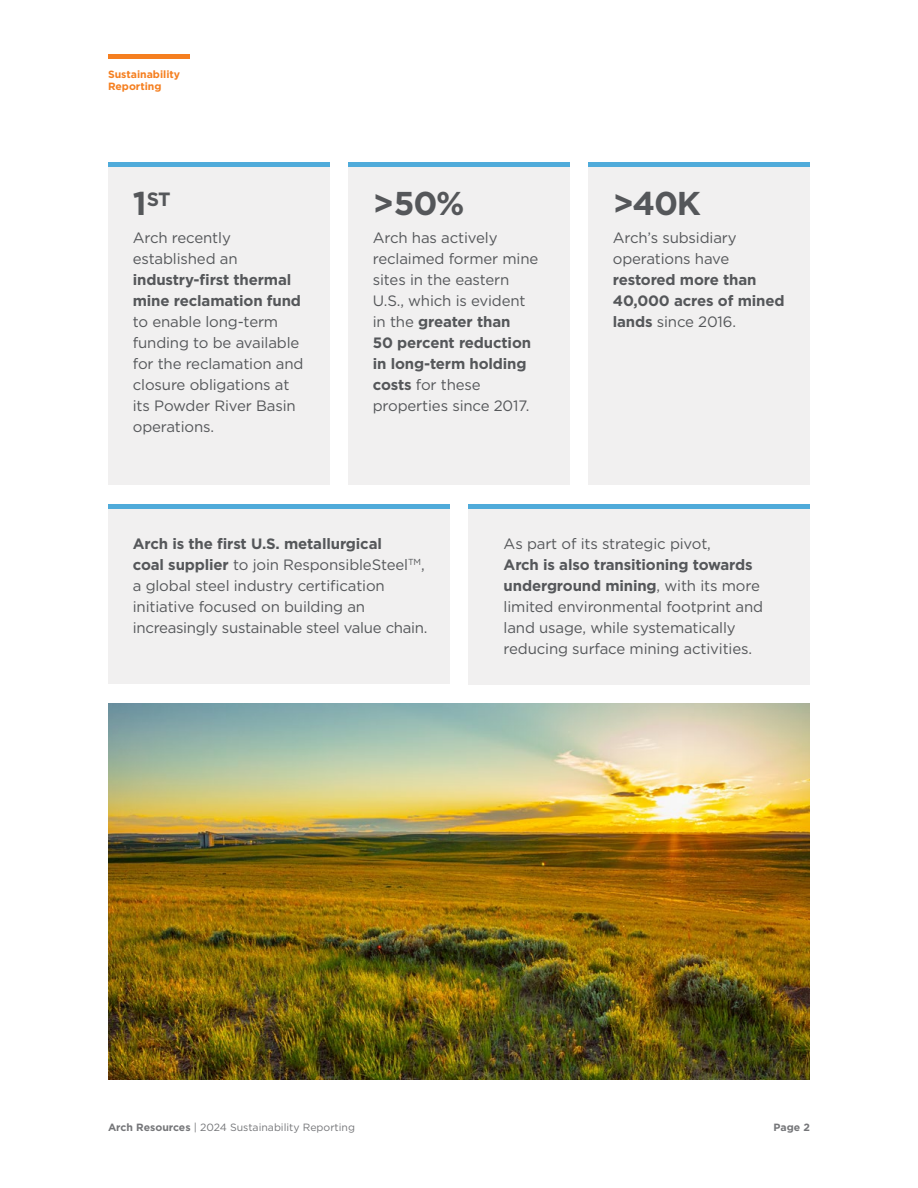
<style>
.page{position:relative;width:918px;height:1188px;background:#fff}
.page>*{position:absolute;margin:0;border:0;box-sizing:border-box;transform-origin:0 0}
.t1{font:700 33px "Gotham";color:#55575a}
.t2{font:700 19.2px "Gotham";color:#55575a}
.t3{font:15px/21px "Gotham";letter-spacing:-.01em;color:#55575a}
.t4{font:700 15px/21px "Gotham";letter-spacing:-.01em;color:#55575a}
.t5{font:10.5px "Gotham";color:#757679}
.t6{font:700 10.5px/12px "Gotham";color:#f57f20}
.t7{font:700 10.5px "Gotham";color:#757679}
.s1{font-size:33px}
.s2{font-weight:700}
.s3{font-weight:400}
</style>
<div class="page">
<hr style="left:108px;top:54px;width:82px;height:4px;background:#f57f20">
<div style="left:108px;top:162px;width:222px;height:322px;background:#f1f0f0"></div>
<div style="left:348px;top:162px;width:222px;height:322px;background:#f1f0f0"></div>
<div style="left:588px;top:162px;width:222px;height:322px;background:#f1f0f0"></div>
<div style="left:108px;top:162px;width:222px;height:5px;background:#4fabda"></div>
<div style="left:348px;top:162px;width:222px;height:5px;background:#4fabda"></div>
<div style="left:588px;top:162px;width:222px;height:5px;background:#4fabda"></div>
<img style="left:108px;top:703px;width:702px;height:377px">
<div style="left:108px;top:508px;width:342px;height:176px;background:#f1f0f0"></div>
<div style="left:468px;top:508px;width:342px;height:176px;background:#f1f0f0"></div>
<div style="left:108px;top:504px;width:342px;height:5px;background:#4fabda"></div>
<div style="left:468px;top:504px;width:342px;height:5px;background:#4fabda"></div>
<p class="t6" style="left:108px;top:68px;width:74px">Sustainability<br>Reporting</p>
<p class="t2" style="left:133px;top:186px;width:39px"><span class="s1">1</span>ST</p>
<p class="t3" style="left:133px;top:227px;width:106px">Arch recently established an</p>
<p class="t4" style="left:133px;top:269px;width:170px">industry-first thermal mine reclamation fund</p>
<p class="t3" style="left:133px;top:311px;width:172px">to enable long-term funding to be available for the reclamation and closure obligations at its Powder River Basin operations.</p>
<h1 class="t1" style="left:373px;top:182px;width:93px">&gt;50%</h1>
<p class="t3" style="left:373px;top:227px;width:167px">Arch has actively reclaimed former mine sites in the eastern<br>U.S., which is evident in the <span class="s2">greater than<br>50 percent reduction in long-term holding costs</span> for these properties since 2017.</p>
<h1 class="t1" style="left:613px;top:182px;width:90px">&gt;40K</h1>
<p class="t3" style="left:613px;top:227px;width:125px">Arch’s subsidiary operations have</p>
<p class="t4" style="left:613px;top:269px;width:173px">restored more than<br>40,000 acres of mined lands <span class="s3">since 2016.</span></p>
<p class="t3" style="left:133px;top:533px;width:296px"><span class="s2">Arch is the first U.S. metallurgical<br>coal supplier</span> to join ResponsibleSteel<sup>TM</sup>, a global steel industry certification initiative focused on building an increasingly sustainable steel value chain.</p>
<p class="t3" style="left:504px;top:533px;width:209px">As part of its strategic pivot,</p>
<p class="t3" style="left:504px;top:554px;width:261px"><span class="s2">Arch is also transitioning towards underground mining</span>, with its more limited environmental footprint and land usage, while systematically reducing surface mining activities.</p>
<p class="t5" style="left:108px;top:1121px;width:249px"><span class="s2">Arch Resources</span> | 2024 Sustainability Reporting</p>
<p class="t7" style="left:774px;top:1120px;width:38px">Page 2</p>
</div>
